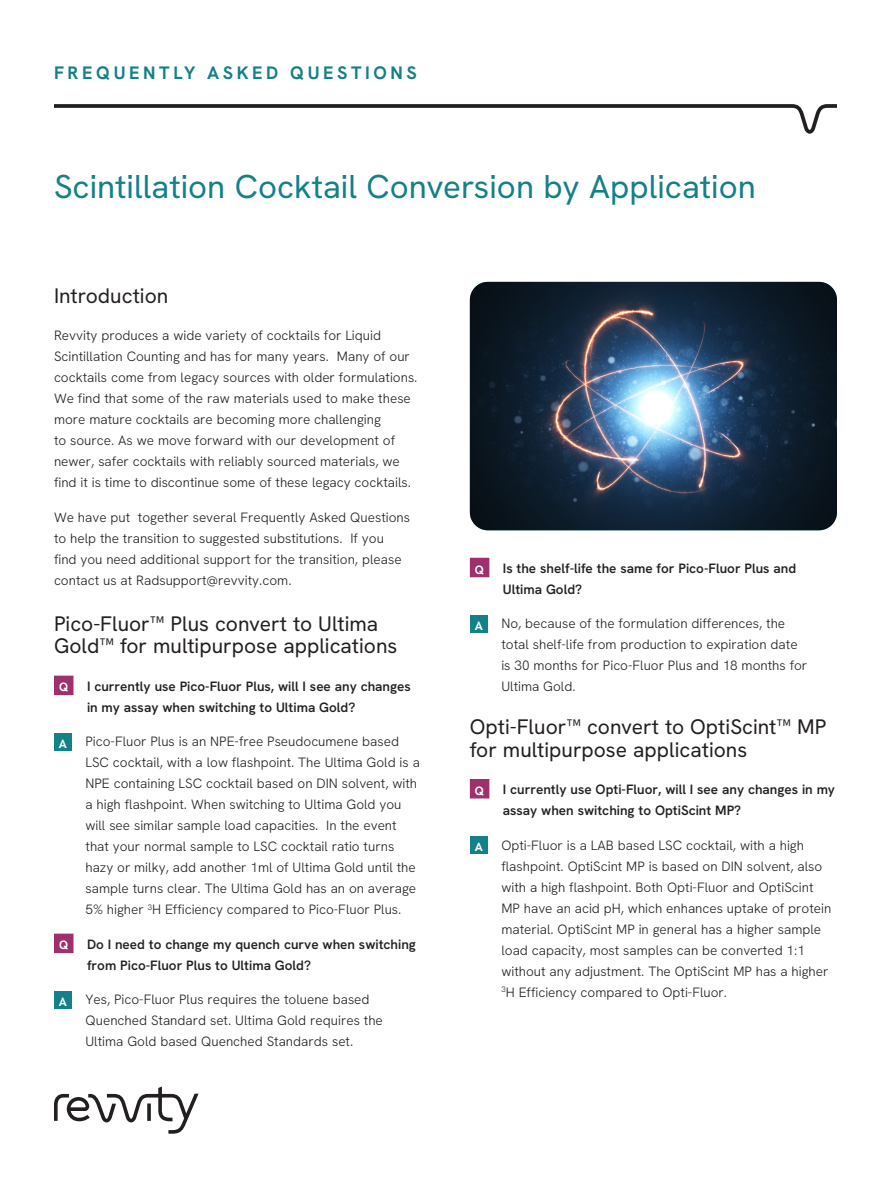
<style>
.page{position:relative;width:891px;height:1188px;background:#fff}
.page>*{position:absolute;margin:0;border:0;box-sizing:border-box;transform-origin:0 0}
.Intro_Head{font:33px "Hanken Grotesk";color:#148087}
.Intro_Subhead{font:21px/22.5px "Hanken Grotesk";color:#231f20}
.Intro_Head-2{font:700 18px "Hanken Grotesk";letter-spacing:.2em;color:#148087}
.t1{font:300 13.5px/21px "Hanken Grotesk";color:#231f20}
.t2{font:600 13.5px/21px "Hanken Grotesk";color:#231f20}
.t3{font:700 12px "Hanken Grotesk";color:#fff}
</style>
<div class="page">
<svg style="left:54px;top:104px;width:783px;height:30px"></svg>
<svg style="left:54px;top:1086px;width:145px;height:48px"></svg>
<img style="left:470px;top:282px;width:367px;height:248px">
<div style="left:55px;top:676px;width:18px;height:18px;background:#9e306e"></div>
<div style="left:54px;top:676px;width:20px;height:19px;border:2px solid #9e306e"></div>
<div style="left:54px;top:733px;width:18px;height:18px;background:#148087"></div>
<div style="left:55px;top:934px;width:18px;height:18px;background:#9e306e"></div>
<div style="left:54px;top:934px;width:20px;height:19px;border:2px solid #9e306e"></div>
<div style="left:54px;top:991px;width:18px;height:18px;background:#148087"></div>
<div style="left:471px;top:559px;width:18px;height:18px;background:#9e306e"></div>
<div style="left:470px;top:558px;width:19px;height:19px;border:2px solid #9e306e"></div>
<div style="left:470px;top:615px;width:18px;height:18px;background:#148087"></div>
<div style="left:471px;top:780px;width:18px;height:18px;background:#9e306e"></div>
<div style="left:470px;top:779px;width:19px;height:20px;border:2px solid #9e306e"></div>
<div style="left:470px;top:836px;width:18px;height:18px;background:#148087"></div>
<p class="Intro_Head-2" style="left:54px;top:61px;width:364px">FREQUENTLY ASKED QUESTIONS</p>
<p class="Intro_Head" style="left:54px;top:165px;width:703px">Scintillation Cocktail Conversion by Application</p>
<p class="Intro_Subhead" style="left:54px;top:284px;width:116px">Introduction</p>
<p class="t1" style="left:54px;top:325px;width:365px">Revvity produces a wide variety of cocktails for Liquid Scintillation Counting and has for many years. Many of our cocktails come from legacy sources with older formulations.<br>We find that some of the raw materials used to make these more mature cocktails are becoming more challenging<br>to source. As we move forward with our development of newer, safer cocktails with reliably sourced materials, we find it is time to discontinue some of these legacy cocktails.</p>
<p class="t1" style="left:54px;top:506px;width:358px">We have put together several Frequently Asked Questions to help the transition to suggested substitutions. If you<br>find you need additional support for the transition, please contact us at Radsupport@revvity.com.</p>
<p class="Intro_Subhead" style="left:54px;top:612px;width:345px">Pico-Fluor™ Plus convert to Ultima<br>Gold™ for multipurpose applications</p>
<p class="t3" style="left:59px;top:679px;width:11px">Q</p>
<p class="t2" style="left:87px;top:675px;width:325px">I currently use Pico-Fluor Plus, will I see any changes in my assay when switching to Ultima Gold?</p>
<p class="t3" style="left:59px;top:736px;width:10px">A</p>
<p class="t1" style="left:86px;top:731px;width:336px">Pico-Fluor Plus is an NPE-free Pseudocumene based LSC cocktail, with a low flashpoint. The Ultima Gold is a NPE containing LSC cocktail based on DIN solvent, with a high flashpoint. When switching to Ultima Gold you will see similar sample load capacities. In the event that your normal sample to LSC cocktail ratio turns hazy or milky, add another 1ml of Ultima Gold until the sample turns clear. The Ultima Gold has an on average 5% higher <sup>3</sup>H Efficiency compared to Pico-Fluor Plus.</p>
<p class="t3" style="left:59px;top:937px;width:11px">Q</p>
<p class="t2" style="left:87px;top:933px;width:330px">Do I need to change my quench curve when switching from Pico-Fluor Plus to Ultima Gold?</p>
<p class="t3" style="left:59px;top:994px;width:10px">A</p>
<p class="t1" style="left:86px;top:989px;width:299px">Yes, Pico-Fluor Plus requires the toluene based<br>Quenched Standard set. Ultima Gold requires the<br>Ultima Gold based Quenched Standards set.</p>
<p class="t3" style="left:475px;top:562px;width:11px">Q</p>
<p class="t2" style="left:503px;top:557px;width:295px">Is the shelf-life the same for Pico-Fluor Plus and<br>Ultima Gold?</p>
<p class="t3" style="left:475px;top:618px;width:10px">A</p>
<p class="t1" style="left:501px;top:613px;width:307px">No, because of the formulation differences, the total shelf-life from production to expiration date is 30 months for Pico-Fluor Plus and 18 months for Ultima Gold.</p>
<p class="Intro_Subhead" style="left:470px;top:715px;width:358px">Opti-Fluor™ convert to OptiScint™ MP for multipurpose applications</p>
<p class="t3" style="left:475px;top:783px;width:11px">Q</p>
<p class="t2" style="left:503px;top:779px;width:334px">I currently use Opti-Fluor, will I see any changes in my assay when switching to OptiScint MP?</p>
<p class="t3" style="left:475px;top:839px;width:10px">A</p>
<p class="t1" style="left:501px;top:834px;width:332px">Opti-Fluor is a LAB based LSC cocktail, with a high flashpoint. OptiScint MP is based on DIN solvent, also with a high flashpoint. Both Opti-Fluor and OptiScint MP have an acid pH, which enhances uptake of protein material. OptiScint MP in general has a higher sample load capacity, most samples can be converted 1:1 without any adjustment. The OptiScint MP has a higher <sup>3</sup>H Efficiency compared to Opti-Fluor.</p>
</div>
